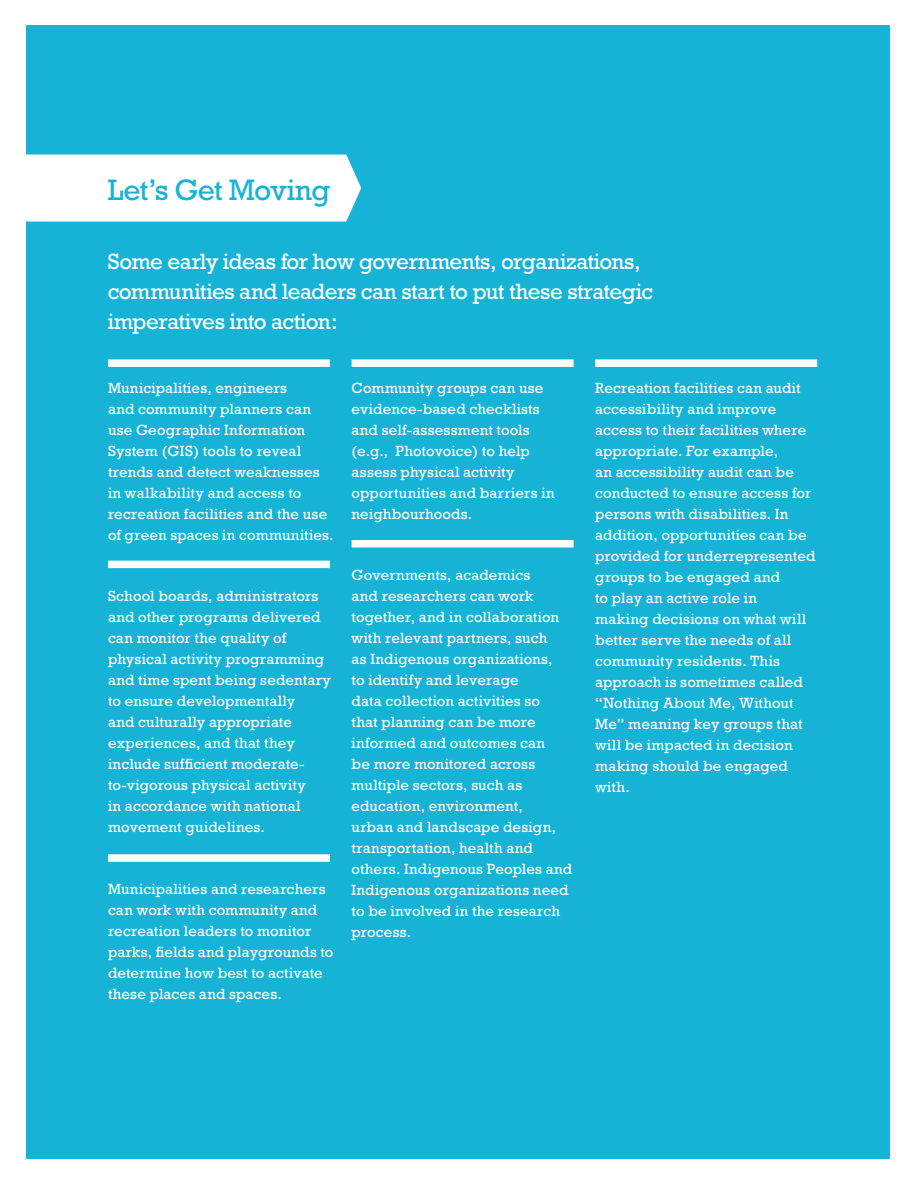
<style>
.page{position:relative;width:918px;height:1188px;background:#fff}
.page>*{position:absolute;margin:0;border:0;box-sizing:border-box;transform-origin:0 0}
.t1{font:30px "Rockwell";letter-spacing:-.025em;color:#16b3d6}
.t2{font:22.5px/30px "Rockwell";letter-spacing:-.025em;color:#fff}
.t3{font:15px/21px "Rockwell";letter-spacing:.01em;color:#fff}
</style>
<div class="page">
<div style="left:26px;top:26px;width:864px;height:1133px;background:#16b3d6"></div>
<svg style="left:26px;top:126px;width:335px;height:96px"></svg>
<div style="left:352px;top:540px;width:222px;height:8px;background:#fff"></div>
<div style="left:108px;top:359px;width:222px;height:8px;background:#fff"></div>
<div style="left:352px;top:359px;width:222px;height:8px;background:#fff"></div>
<div style="left:595px;top:359px;width:222px;height:8px;background:#fff"></div>
<div style="left:108px;top:561px;width:222px;height:7px;background:#fff"></div>
<div style="left:108px;top:854px;width:222px;height:8px;background:#fff"></div>
<p class="t1" style="left:108px;top:172px;width:224px">Let’s Get Moving</p>
<p class="t2" style="left:108px;top:246px;width:547px">Some early ideas for how governments, organizations, communities and leaders can start to put these strategic imperatives into action:</p>
<p class="t3" style="left:108px;top:377px;width:227px">Municipalities, engineers<br>and community planners can use Geographic Information<br>System (GIS) tools to reveal trends and detect weaknesses in walkability and access to recreation facilities and the use of green spaces in communities.</p>
<p class="t3" style="left:108px;top:586px;width:225px">School boards, administrators and other programs delivered can monitor the quality of physical activity programming and time spent being sedentary to ensure developmentally<br>and culturally appropriate experiences, and that they include sufficient moderate&shy;to-vigorous physical activity<br>in accordance with national movement guidelines.</p>
<p class="t3" style="left:108px;top:878px;width:227px">Municipalities and researchers can work with community and recreation leaders to monitor parks, fields and playgrounds to determine how best to activate these places and spaces.</p>
<p class="t3" style="left:352px;top:377px;width:205px">Community groups can use evidence-based checklists and self-assessment tools (e.g., Photovoice) to help assess physical activity opportunities and barriers in neighbourhoods.</p>
<p class="t3" style="left:352px;top:565px;width:222px">Governments, academics<br>and researchers can work together, and in collaboration with relevant partners, such<br>as Indigenous organizations,<br>to identify and leverage<br>data collection activities so<br>that planning can be more informed and outcomes can<br>be more monitored across multiple sectors, such as education, environment,<br>urban and landscape design, transportation, health and others. Indigenous Peoples and<br>Indigenous organizations need to be involved in the research process.</p>
<p class="t3" style="left:595px;top:377px;width:222px">Recreation facilities can audit accessibility and improve access to their facilities where appropriate. For example,<br>an accessibility audit can be conducted to ensure access for persons with disabilities. In addition, opportunities can be provided for underrepresented groups to be engaged and<br>to play an active role in<br>making decisions on what will better serve the needs of all community residents. This approach is sometimes called “Nothing About Me, Without<br>Me” meaning key groups that will be impacted in decision making should be engaged with.</p>
</div>
